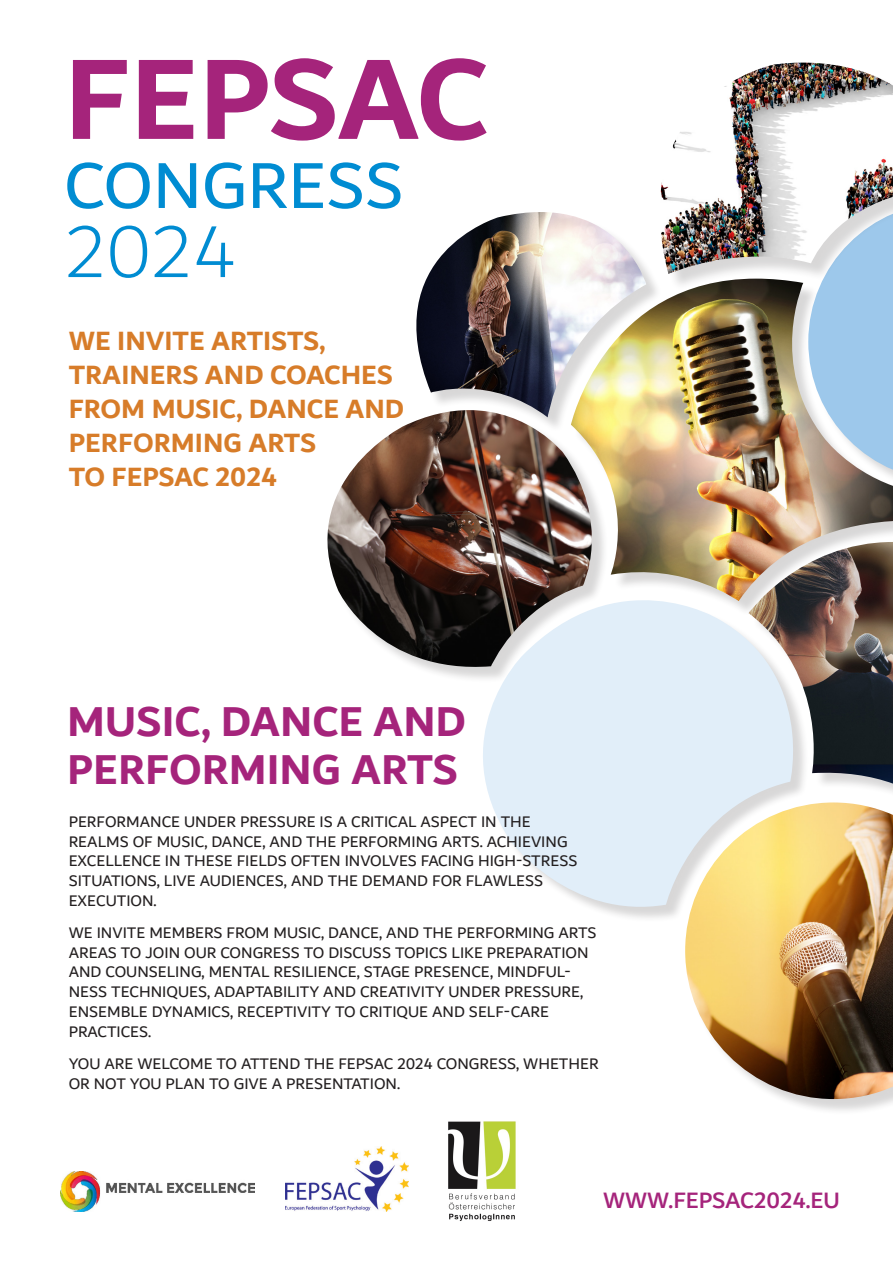
<style>
.page{position:relative;width:893px;height:1263px;background:#fff}
.page>*{position:absolute;margin:0;border:0;box-sizing:border-box;transform-origin:0 0}
.t1{font:700 45px "Dubai";color:#a5247b}
.t2{font:700 28.5px/34.2px "Dubai";color:#d77c29}
.t3{font:500 24px "Dubai";color:#a5247b}
.t4{font:16.5px/19.8px "Dubai";color:#231f20}
</style>
<div class="page">
<svg style="left:483px;top:617px;width:269px;height:301px;background:#e4eff8"></svg>
<img style="left:416px;top:212px;width:230px;height:198px">
<div style="left:330px;top:412px;width:278px;height:271px;background:#231f20;opacity:.18"></div>
<img style="left:327px;top:410px;width:266px;height:258px">
<div style="left:574px;top:281px;width:319px;height:336px;background:#231f20;opacity:.18"></div>
<img style="left:571px;top:279px;width:322px;height:322px">
<div style="left:810px;top:205px;width:83px;height:292px;background:#231f20;opacity:.18"></div>
<svg style="left:808px;top:292px;width:85px;height:189px;background:#aac7df"></svg>
<div style="left:752px;top:544px;width:141px;height:312px;background:#231f20;opacity:.18"></div>
<img style="left:749px;top:542px;width:144px;height:242px">
<div style="left:687px;top:805px;width:206px;height:311px;background:#231f20;opacity:.18"></div>
<img style="left:685px;top:802px;width:208px;height:297px">
<svg style="left:68px;top:226px;width:165px;height:52px"></svg>
<svg style="left:67px;top:162px;width:333px;height:47px"></svg>
<svg style="left:73px;top:58px;width:414px;height:83px"></svg>
<img style="left:60px;top:1171px;width:195px;height:40px">
<img style="left:448px;top:1121px;width:68px;height:100px">
<img style="left:285px;top:1146px;width:124px;height:65px">
<div style="left:662px;top:65px;width:231px;height:227px;background:#231f20;opacity:.18"></div>
<img style="left:660px;top:63px;width:233px;height:211px">
<p class="t2" style="left:69px;top:323px;width:258px">WE INVITE ARTISTS,</p>
<p class="t2" style="left:69px;top:357px;width:337px">TRAINERS AND COACHES<br>FROM MUSIC, DANCE AND<br>PERFORMING ARTS</p>
<p class="t2" style="left:69px;top:459px;width:210px">TO FEPSAC 2024</p>
<p class="t1" style="left:67px;top:694px;width:400px">MUSIC, DANCE AND</p>
<p class="t1" style="left:67px;top:742px;width:392px">PERFORMING ARTS</p>
<p class="t4" style="left:69px;top:811px;width:464px">PERFORMANCE UNDER PRESSURE IS A CRITICAL ASPECT IN THE</p>
<p class="t4" style="left:69px;top:831px;width:510px">REALMS OF MUSIC, DANCE, AND THE PERFORMING ARTS. ACHIEVING<br>EXCELLENCE IN THESE FIELDS OFTEN INVOLVES FACING HIGH-STRESS<br>SITUATIONS, LIVE AUDIENCES, AND THE DEMAND FOR FLAWLESS</p>
<p class="t4" style="left:69px;top:890px;width:89px">EXECUTION.</p>
<p class="t4" style="left:69px;top:922px;width:529px">WE INVITE MEMBERS FROM MUSIC, DANCE, AND THE PERFORMING ARTS AREAS TO JOIN OUR CONGRESS TO DISCUSS TOPICS LIKE PREPARATION AND COUNSELING, MENTAL RESILIENCE, STAGE PRESENCE, MINDFUL-NESS TECHNIQUES, ADAPTABILITY AND CREATIVITY UNDER PRESSURE, ENSEMBLE DYNAMICS, RECEPTIVITY TO CRITIQUE AND SELF-CARE</p>
<p class="t4" style="left:69px;top:1021px;width:84px">PRACTICES.</p>
<p class="t4" style="left:69px;top:1053px;width:531px">YOU ARE WELCOME TO ATTEND THE FEPSAC 2024 CONGRESS, WHETHER<br>OR NOT YOU PLAN TO GIVE A PRESENTATION.</p>
<p class="t3" style="left:603px;top:1185px;width:238px">WWW.FEPSAC2024.EU</p>
</div>
